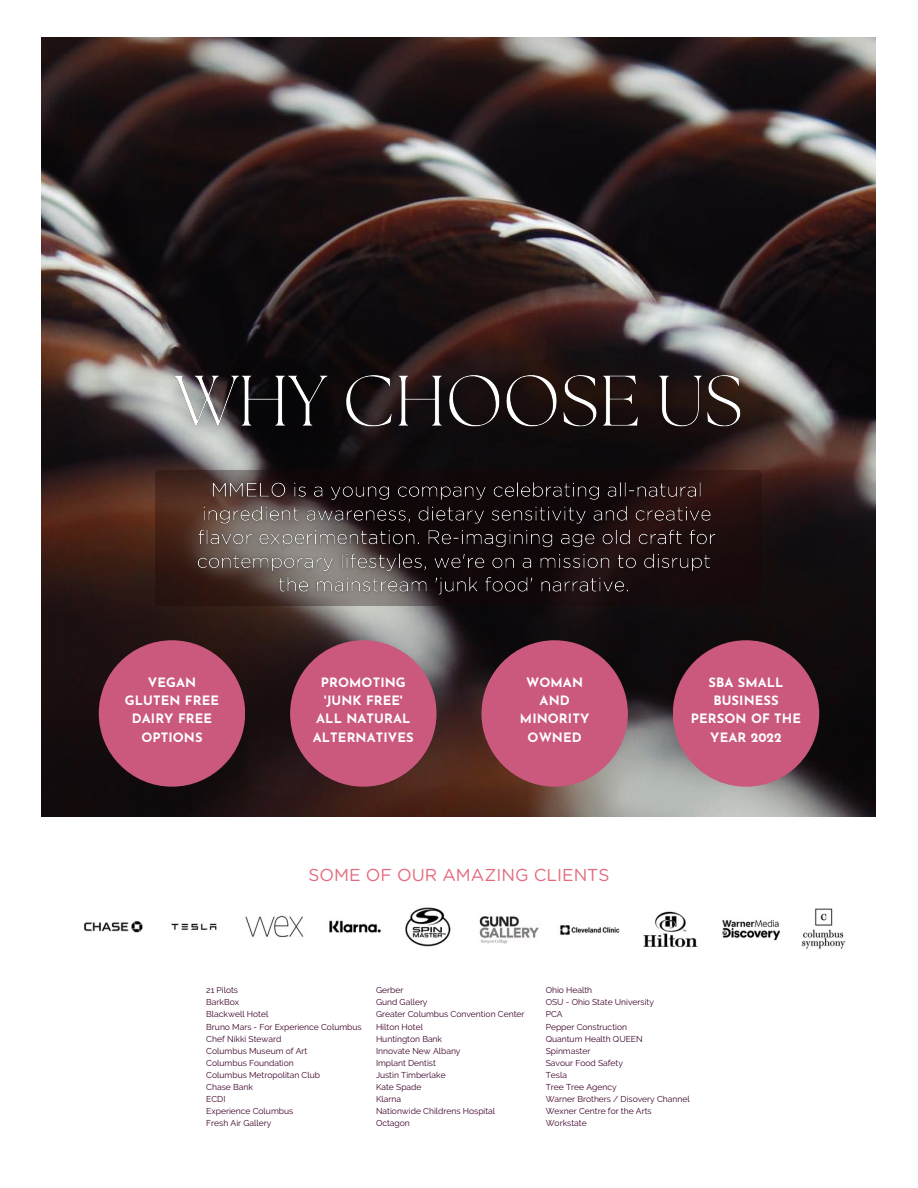
<style>
.page{position:relative;width:918px;height:1188px;background:#fff}
.page>*{position:absolute;margin:0;border:0;box-sizing:border-box;transform-origin:0 0}
.t1{font:17.25px "Gotham Rounded";color:#e36b7d}
.t2{font:700 12.9px/18.3px "Josefin Sans";letter-spacing:.005em;color:#fff;text-align:center}
.t3{font:8.55px/12px "Raleway";color:#3d002b}
</style>
<div class="page">
<img style="left:42px;top:38px;width:834px;height:778px">
<svg style="left:155px;top:477px;width:607px;height:128px;background:#2e1814"></svg>
<img style="left:84px;top:907px;width:367px;height:40px">
<img style="left:479px;top:908px;width:366px;height:41px">
<div style="left:99px;top:640px;width:146px;height:147px;background:#ca597d;border-radius:50%"></div>
<div style="left:481px;top:640px;width:147px;height:147px;background:#ca597d;border-radius:50%"></div>
<div style="left:673px;top:640px;width:146px;height:147px;background:#ca597d;border-radius:50%"></div>
<div style="left:290px;top:640px;width:147px;height:147px;background:#ca597d;border-radius:50%"></div>
<img style="left:190px;top:477px;width:533px;height:126px">
<img style="left:147px;top:345px;width:623px;height:132px">
<h2 class="t2" style="left:125px;top:674px;width:96px">VEGAN<br>GLUTEN FREE<br>DAIRY FREE<br>OPTIONS</h2>
<h2 class="t2" style="left:520px;top:674px;width:71px">WOMAN<br>AND<br>MINORITY<br>OWNED</h2>
<h2 class="t2" style="left:691px;top:674px;width:112px">SBA SMALL<br>BUSINESS<br>PERSON OF THE<br>YEAR 2022</h2>
<h2 class="t2" style="left:313px;top:674px;width:102px">PROMOTING 'JUNK FREE'<br>ALL NATURAL<br>ALTERNATIVES</h2>
<h1 class="t1" style="left:308px;top:867px;width:303px">SOME OF OUR AMAZING CLIENTS</h1>
<p class="t3" style="left:206px;top:984px;width:157px">21 Pilots<br>BarkBox<br>Blackwell Hotel<br>Bruno Mars - For Experience Columbus<br>Chef Nikki Steward<br>Columbus Museum of Art<br>Columbus Foundation<br>Columbus Metropolitan Club<br>Chase Bank<br>ECDI<br>Experience Columbus<br>Fresh Air Gallery</p>
<p class="t3" style="left:376px;top:984px;width:150px">Gerber<br>Gund Gallery<br>Greater Columbus Convention Center<br>Hilton Hotel<br>Huntington Bank<br>Innovate New Albany<br>Implant Dentist<br>Justin Timberlake<br>Kate Spade<br>Klarna<br>Nationwide Childrens Hospital<br>Octagon</p>
<p class="t3" style="left:546px;top:984px;width:146px">Ohio Health<br>OSU - Ohio State University<br>PCA<br>Pepper Construction<br>Quantum Health QUEEN<br>Spinmaster<br>Savour Food Safety<br>Tesla<br>Tree Tree Agency<br>Warner Brothers / Disovery Channel<br>Wexner Centre for the Arts<br>Workstate</p>
</div>
